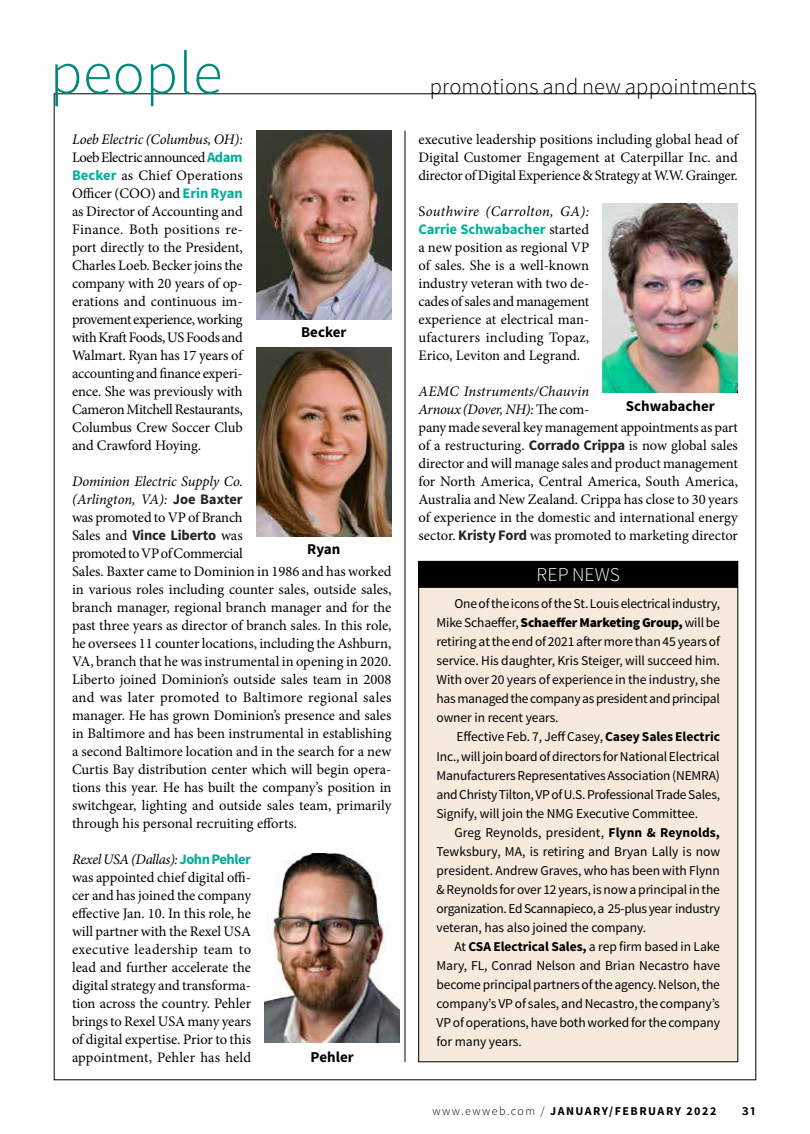
<style>
.page{position:relative;width:810px;height:1134px;background:#fff}
.page>*{position:absolute;margin:0;border:0;box-sizing:border-box;transform-origin:0 0}
.t1{font:300 60px "Source Sans Pro";letter-spacing:.01em;color:#008a7a}
.t2{font:300 22.5px "Source Sans Pro";letter-spacing:.01em;color:#000}
.t3{font:300 19.5px "Source Sans Pro";letter-spacing:.01em;color:#fff}
.t4{font:700 15px "Source Sans Pro";color:#000}
.t5{font:600 15px "Source Sans Pro";color:#000}
.t6{font:14.55px/18px "Minion Pro";letter-spacing:-.005em;color:#000;text-align:justify}
.t7{font:italic 14.55px/18px "Minion Pro";letter-spacing:-.005em;color:#000;text-align:justify}
.t8{font:italic 14.55px "Minion Pro";letter-spacing:.02em;color:#000}
.t9{font:700 14.55px "Source Sans Pro";letter-spacing:-.01em;color:#00ae9a}
.t10{font:700 14.55px "Source Sans Pro";letter-spacing:-.01em;color:#222}
.t11{font:13.5px/19px "Source Sans Pro";letter-spacing:-.01em;color:#000;text-align:justify}
.t12{font:700 12px "Source Sans Pro";letter-spacing:.125em;color:#000}
.s1{font-style:italic}
.s2{font-family:"Source Sans Pro";font-weight:700;color:#00ae9a}
.s3{font-family:"Source Sans Pro";font-weight:700;font-style:normal;color:#222}
.s4{font-style:normal}
.s5{font-family:"Minion Pro";font-weight:400;color:#000}
.s6{font-family:"Source Sans Pro";font-weight:700;color:#222}
.s7{font-weight:900}
.s8{font-weight:700}
.s9{font-weight:300}
</style>
<div class="page">
<div style="left:419px;top:587px;width:319px;height:475px;background:#f5eadb"></div>
<div style="left:418px;top:587px;width:320px;height:475px;border:1px solid #000"></div>
<div style="left:419px;top:561px;width:319px;height:26px;background:#000"></div>
<hr style="left:405px;top:130px;width:1px;height:932px;background:#000">
<img style="left:603px;top:204px;width:135px;height:189px">
<img style="left:256px;top:347px;width:135px;height:189px">
<img style="left:265px;top:853px;width:135px;height:189px">
<img style="left:256px;top:130px;width:135px;height:190px">
<h1 class="t1" style="left:50px;top:37px;width:174px">people</h1>
<p class="t6" style="left:72px;top:130px;width:172px"><span class="s1">Loeb Electric (Columbus, OH):<br></span>Loeb Electric announced <span class="s2">Adam Becker</span> as Chief Operations Officer (COO) and <span class="s2">Erin Ryan </span>as Director of Accounting and Finance. Both positions re&shy;port directly to the President, Charles Loeb. Becker joins the company with 20 years of op&shy;erations and continuous im&shy;provement experience, working with Kraft Foods, US Foods and Walmart. Ryan has 17 years of accounting and finance experi&shy;ence. She was previously with Cameron Mitchell Restaurants, Columbus Crew Soccer Club and Crawford Hoying.</p>
<p class="t7" style="left:72px;top:472px;width:172px">Dominion Electric Supply Co. (Arlington, VA): <span class="s3">Joe Baxter </span><span class="s4">was promoted to VP of Branch</span></p>
<p class="t10" style="left:72px;top:526px;width:172px"><span class="s5">Sales and</span> Vince Liberto <span class="s5">was</span></p>
<p class="t6" style="left:72px;top:544px;width:321px;text-align:left">promoted to VP of Commercial<br>Sales. Baxter came to Dominion in 1986 and has worked in various roles including counter sales, outside sales, branch manager, regional branch manager and for the past three years as director of branch sales. In this role, he oversees 11 counter locations, including the Ashburn, VA, branch that he was instrumental in opening in 2020.<br>Liberto joined Dominion’s outside sales team in 2008 and was later promoted to Baltimore regional sales manager. He has grown Dominion’s presence and sales in Baltimore and has been instrumental in establishing a second Baltimore location and in the search for a new Curtis Bay distribution center which will begin opera&shy;tions this year. He has built the company’s position in switchgear, lighting and outside sales team, primarily through his personal recruiting efforts.</p>
<p class="t6" style="left:72px;top:850px;width:181px"><span class="s1">Rexel USA (Dallas):</span><span class="s2">John Pehler </span>was appointed chief digital offi&shy;cer and has joined the company effective Jan. 10. In this role, he will partner with the Rexel USA executive leadership team to lead and further accelerate the digital strategy and transforma&shy;tion across the country. Pehler brings to Rexel USA many years of digital expertise. Prior to this appointment, Pehler has held</p>
<p class="t4" style="left:301px;top:323px;width:47px">Becker</p>
<p class="t4" style="left:307px;top:540px;width:35px">Ryan</p>
<p class="t4" style="left:311px;top:1047px;width:45px">Pehler</p>
<h2 class="t2" style="left:430px;top:73px;width:328px">promotions and new appointments</h2>
<p class="t6" style="left:418px;top:130px;width:321px">executive leadership positions including global head of Digital Customer Engagement at Caterpillar Inc. and director of Digital Experience &amp; Strategy at W.W. Grainger.</p>
<p class="t8" style="left:418px;top:201px;width:172px"><span class="s4">S</span>outhwire (Carrolton, GA):</p>
<p class="t9" style="left:419px;top:220px;width:172px">Carrie Schwabacher <span class="s5">started</span></p>
<p class="t6" style="left:418px;top:238px;width:172px">a new position as regional VP of sales. She is a well-known industry veteran with two de&shy;cades of sales and management experience at electrical man&shy;ufacturers including Topaz, Erico, Leviton and Legrand.</p>
<p class="t6" style="left:418px;top:382px;width:321px;text-align:left"><span class="s1">AEMC Instruments/Chauvin<br>Arnoux (Dover, NH):</span> The com-<br>pany made several key management appointments as part of a restructuring. <span class="s6">Corrado Crippa</span> is now global sales director and will manage sales and product management for North America, Central America, South America, Australia and New Zealand. Crippa has close to 30 years of experience in the domestic and international energy sector. <span class="s6">Kristy Ford</span> was promoted to marketing director</p>
<p class="t4" style="left:626px;top:396px;width:91px">Schwabacher</p>
<h3 class="t3" style="left:536px;top:563px;width:85px">REP NEWS</h3>
<p class="t11" style="left:437px;top:594px;width:285px;text-indent:18px">One of the icons of the St. Louis electrical industry, Mike Schaeffer, <span class="s7">Schaeffer Marketing Group,</span> will be retiring at the end of 2021 after more than 45 years of service. His daughter, Kris Steiger, will succeed him.<br>With over 20 years of experience in the industry, she has managed the company as president and principal owner in recent years.</p>
<p class="t11" style="left:437px;top:728px;width:285px;text-indent:20px">Effective Feb. 7, Jeff Casey, <span class="s8">Casey Sales Electric </span>Inc., will join board of directors for National Electrical Manufacturers Representatives Association (NEMRA) and Christy Tilton, VP of U.S. Professional Trade Sales, Signify, will join the NMG Executive Committee.</p>
<p class="t11" style="left:437px;top:823px;width:285px;text-indent:18px">Greg Reynolds, president, <span class="s8">Flynn &amp; Reynolds, </span>Tewksbury, MA, is retiring and Bryan Lally is now president. Andrew Graves, who has been with Flynn &amp; Reynolds for over 12 years, is now a principal in the organization. Ed Scannapieco, a 25-plus year industry veteran, has also joined the company.</p>
<p class="t11" style="left:437px;top:937px;width:285px;text-indent:18px">At <span class="s8">CSA Electrical Sales,</span> a rep firm based in Lake Mary, FL, Conrad Nelson and Brian Necastro have become principal partners of the agency. Nelson, the company’s VP of sales, and Necastro, the company’s VP of operations, have both worked for the company for many years.</p>
<p class="t12" style="left:433px;top:1104px;width:285px"><span class="s9">www.ewweb.com /</span> JANUARY/FEBRUARY 2022</p>
<p class="t5" style="left:742px;top:1101px;width:16px">31</p>
</div>
